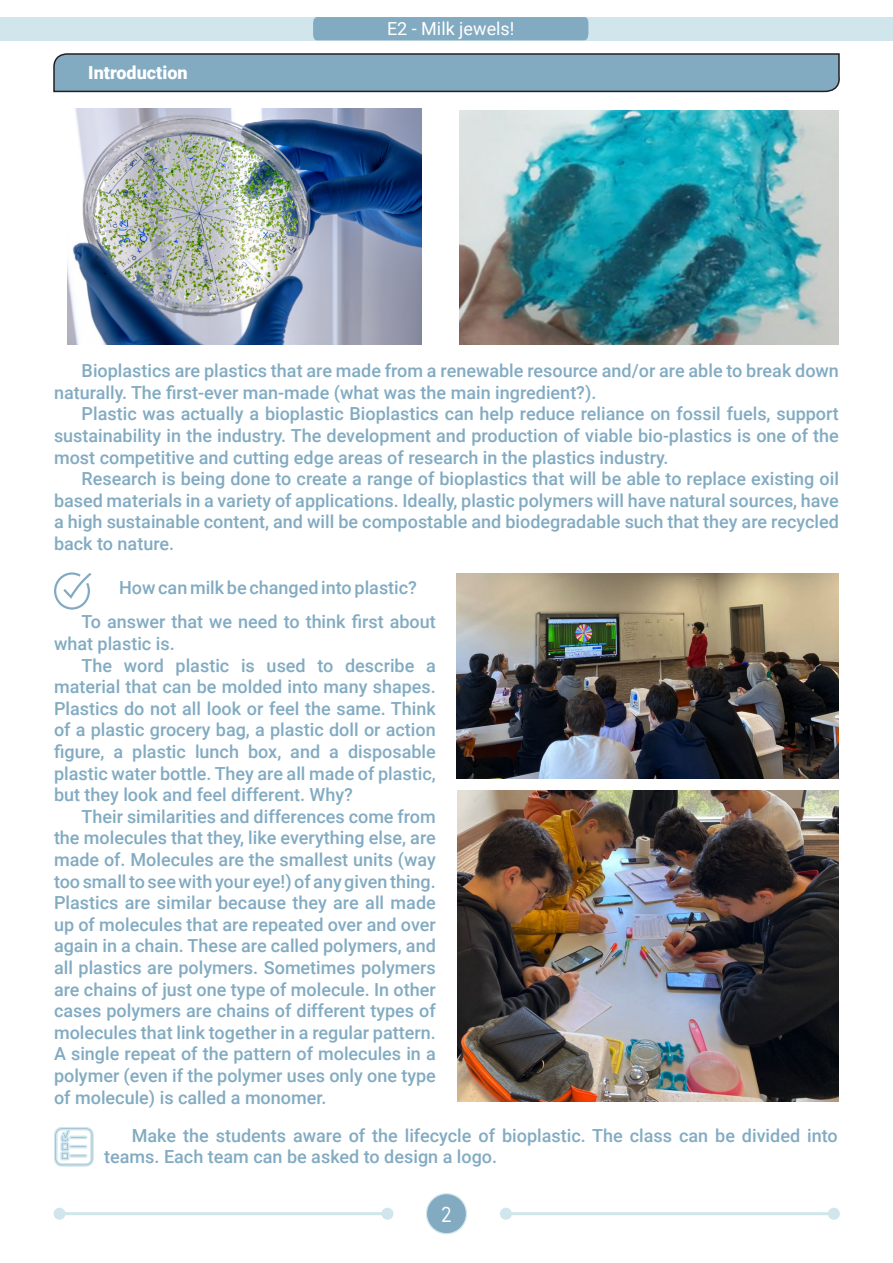
<style>
.page{position:relative;width:893px;height:1263px;background:#fff}
.page>*{position:absolute;margin:0;border:0;box-sizing:border-box;transform-origin:0 0}
.t1{font:21px "TG Neuramatica";color:#fff}
.t2{font:500 18px/21.6px "Roboto";color:#82abc2;text-align:justify}
.t3{font:18px "Roboto";color:#fff}
.t4{font:900 18px "Roboto";color:#fff}
</style>
<div class="page">
<div style="left:426px;top:1194px;width:40px;height:40px;background:#82abc2;border-radius:50%"></div>
<div style="left:426px;top:1193px;width:41px;height:41px;border:1px solid #d0e5ec;border-radius:50%"></div>
<div style="left:0;top:17px;width:893px;height:23px;background:#d0e5ec"></div>
<div style="left:312px;top:17px;width:277px;height:24px;background:#82abc2"></div>
<hr style="left:506px;top:1212px;width:328px;height:3px;background:#d0e5ec">
<div style="left:500px;top:1208px;width:12px;height:12px;background:#d0e5ec;border-radius:50%"></div>
<div style="left:828px;top:1208px;width:12px;height:12px;background:#d0e5ec;border-radius:50%"></div>
<hr style="left:60px;top:1212px;width:327px;height:3px;background:#d0e5ec">
<div style="left:54px;top:1208px;width:12px;height:12px;background:#d0e5ec;border-radius:50%"></div>
<div style="left:381px;top:1208px;width:12px;height:12px;background:#d0e5ec;border-radius:50%"></div>
<svg style="left:53px;top:53px;width:787px;height:40px;background:#7ea2b7"></svg>
<svg style="left:54px;top:1127px;width:40px;height:40px"></svg>
<img style="left:68px;top:108px;width:354px;height:236px">
<img style="left:459px;top:111px;width:380px;height:233px">
<svg style="left:54px;top:572px;width:38px;height:38px"></svg>
<img style="left:456px;top:573px;width:383px;height:205px">
<img style="left:457px;top:791px;width:382px;height:310px">
<p class="t4" style="left:88px;top:60px;width:101px">Introduction</p>
<p class="t3" style="left:387px;top:16px;width:129px">E2 - Milk jewels!</p>
<p class="t2" style="left:54px;top:359px;width:786px;text-indent:28px">Bioplastics are plastics that are made from a renewable resource and/or are able to break down naturally. The first-ever man-made (what was the main ingredient?).</p>
<p class="t2" style="left:54px;top:402px;width:786px;text-indent:28px">Plastic was actually a bioplastic Bioplastics can help reduce reliance on fossil fuels, support sustainability in the industry. The development and production of viable bio-plastics is one of the most competitive and cutting edge areas of research in the plastics industry.</p>
<p class="t2" style="left:54px;top:467px;width:786px;text-indent:28px">Research is being done to create a range of bioplastics that will be able to replace existing oil based materials in a variety of applications. Ideally, plastic polymers will have natural sources, have a high sustainable content, and will be compostable and biodegradable such that they are recycled back to nature.</p>
<p class="t2" style="left:119px;top:576px;width:299px">How can milk be changed into plastic?</p>
<p class="t2" style="left:54px;top:610px;width:383px;text-indent:28px">To answer that we need to think first about what plastic is.</p>
<p class="t2" style="left:54px;top:654px;width:383px;text-indent:28px">The word plastic is used to describe a material that can be molded into many shapes.<br>Plastics do not all look or feel the same. Think of a plastic grocery bag, a plastic doll or action figure, a plastic lunch box, and a disposable plastic water bottle. They are all made of plastic, but they look and feel different. Why?</p>
<p class="t2" style="left:54px;top:805px;width:383px;text-indent:28px">Their similarities and differences come from the molecules that they, like everything else, are made of. Molecules are the smallest units (way too small to see with your eye!) of any given thing.<br>Plastics are similar because they are all made up of molecules that are repeated over and over again in a chain. These are called polymers, and all plastics are polymers. Sometimes polymers are chains of just one type of molecule. In other cases polymers are chains of different types of molecules that link together in a regular pattern.<br>A single repeat of the pattern of molecules in a polymer (even if the polymer uses only one type of molecule) is called a monomer.</p>
<p class="t2" style="left:104px;top:1124px;width:735px;text-indent:28px">Make the students aware of the lifecycle of bioplastic. The class can be divided into teams. Each team can be asked to design a logo.</p>
<p class="t1" style="left:441px;top:1200px;width:13px">2</p>
</div>
